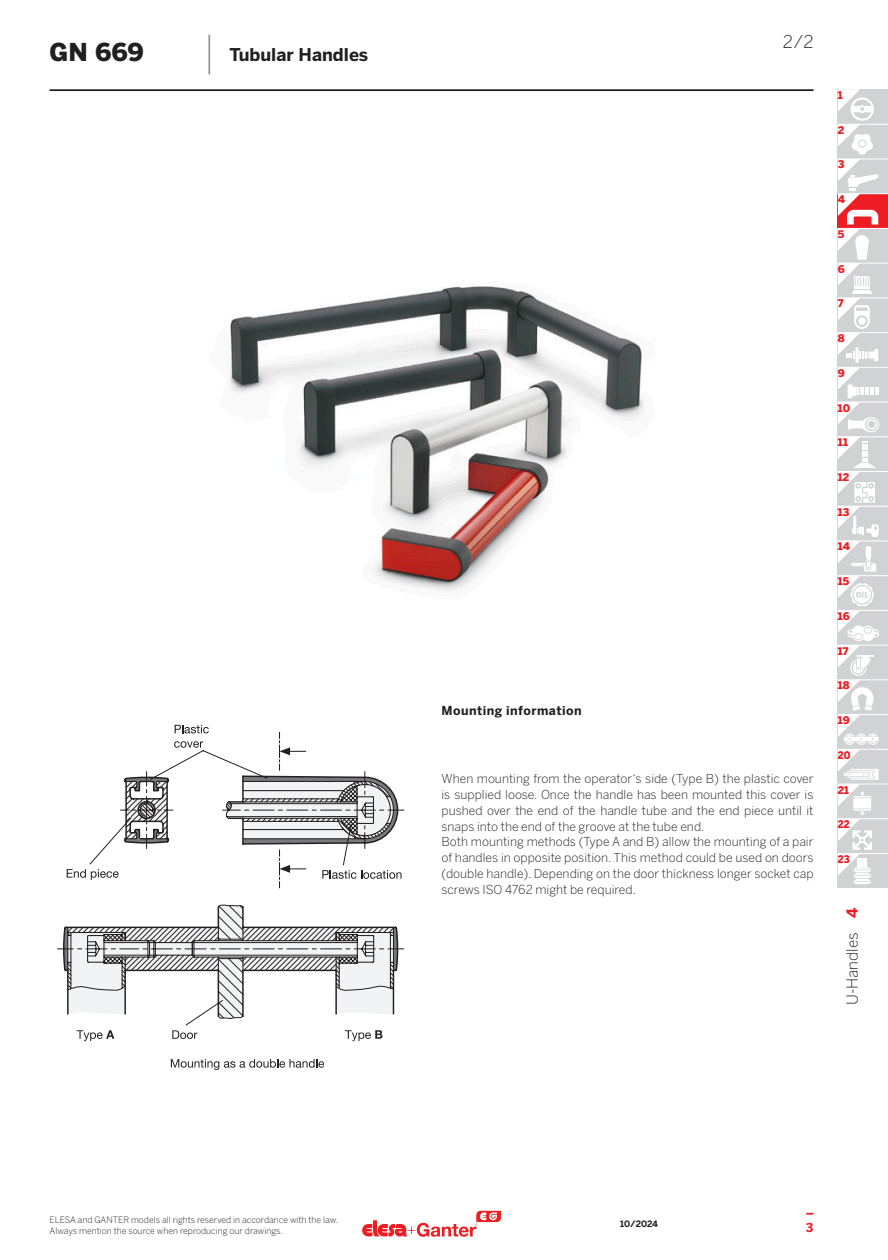
<style>
.page{position:relative;width:888px;height:1260px;background:#fff}
.page>*{position:absolute;margin:0;border:0;box-sizing:border-box;transform-origin:0 0}
._2p{font:900 24.5px "Benton Sans";color:#231f20}
._2p-2{font:700 17.5px "Benton Sans";color:#231f20}
.EG_next_page{font:300 17.5px "Benton Sans";color:#231f20}
.t1{font:300 15.4px "Benton Sans";color:#231f20}
.t2{font:700 15.4px "Benton Sans";color:#ee1d23}
.description{font:300 12.25px/15.8px "Benton Sans";color:#231f20;text-align:justify}
.tab_name{font:700 12.25px "Benton Sans";letter-spacing:.035em;color:#231f20}
.t3{font:700 12.25px "Benton Sans";color:#ee1d23}
.t4{font:900 10.5px "Benton Sans";color:#ee1d23}
.t5{font:900 10.5px "Benton Sans";color:#ee1d23;scale:.9 1}
.t6{font:300 8.75px/10.5px "Benton Sans";color:#231f20}
.t7{font:700 8.75px "Benton Sans";letter-spacing:-.01em;color:#231f20}
</style>
<div class="page">
<svg style="left:806px;top:1213px;width:8px;height:2px"></svg>
<hr style="left:50px;top:89px;width:764px;height:2px;background:#231f20">
<div style="left:838px;top:159px;width:50px;height:35px;background:#d1d2d4"></div>
<div style="left:838px;top:749px;width:50px;height:35px;background:#d1d2d4"></div>
<div style="left:838px;top:715px;width:50px;height:34px;background:#d1d2d4"></div>
<div style="left:838px;top:853px;width:50px;height:35px;background:#d1d2d4"></div>
<div style="left:838px;top:819px;width:50px;height:34px;background:#d1d2d4"></div>
<div style="left:838px;top:784px;width:50px;height:35px;background:#d1d2d4"></div>
<div style="left:838px;top:194px;width:50px;height:34px;background:#ee1d23"></div>
<div style="left:838px;top:124px;width:50px;height:35px;background:#d1d2d4"></div>
<div style="left:838px;top:90px;width:50px;height:34px;background:#d1d2d4"></div>
<hr style="left:838px;top:124px;width:50px;height:1px;background:#fff">
<div style="left:838px;top:228px;width:50px;height:35px;background:#d1d2d4"></div>
<div style="left:838px;top:263px;width:50px;height:35px;background:#d1d2d4"></div>
<div style="left:838px;top:298px;width:50px;height:35px;background:#d1d2d4"></div>
<div style="left:838px;top:333px;width:50px;height:34px;background:#d1d2d4"></div>
<div style="left:838px;top:367px;width:50px;height:35px;background:#d1d2d4"></div>
<div style="left:838px;top:402px;width:50px;height:35px;background:#d1d2d4"></div>
<div style="left:838px;top:437px;width:50px;height:35px;background:#d1d2d4"></div>
<div style="left:838px;top:472px;width:50px;height:34px;background:#d1d2d4"></div>
<div style="left:838px;top:506px;width:50px;height:35px;background:#d1d2d4"></div>
<div style="left:838px;top:541px;width:50px;height:35px;background:#d1d2d4"></div>
<div style="left:838px;top:576px;width:50px;height:34px;background:#d1d2d4"></div>
<div style="left:838px;top:610px;width:50px;height:35px;background:#d1d2d4"></div>
<div style="left:838px;top:645px;width:50px;height:35px;background:#d1d2d4"></div>
<div style="left:838px;top:680px;width:50px;height:35px;background:#d1d2d4"></div>
<hr style="left:838px;top:159px;width:50px;height:1px;background:#fff">
<hr style="left:838px;top:193px;width:50px;height:1px;background:#fff">
<hr style="left:838px;top:228px;width:50px;height:1px;background:#fff">
<hr style="left:838px;top:263px;width:50px;height:1px;background:#fff">
<hr style="left:838px;top:298px;width:50px;height:1px;background:#fff">
<hr style="left:838px;top:332px;width:50px;height:1px;background:#fff">
<hr style="left:838px;top:367px;width:50px;height:1px;background:#fff">
<hr style="left:838px;top:402px;width:50px;height:1px;background:#fff">
<hr style="left:838px;top:436px;width:50px;height:1px;background:#fff">
<hr style="left:838px;top:471px;width:50px;height:1px;background:#fff">
<hr style="left:838px;top:506px;width:50px;height:1px;background:#fff">
<hr style="left:838px;top:541px;width:50px;height:1px;background:#fff">
<hr style="left:838px;top:575px;width:50px;height:1px;background:#fff">
<hr style="left:838px;top:610px;width:50px;height:1px;background:#fff">
<hr style="left:838px;top:645px;width:50px;height:1px;background:#fff">
<hr style="left:838px;top:679px;width:50px;height:1px;background:#fff">
<hr style="left:838px;top:714px;width:50px;height:1px;background:#fff">
<hr style="left:838px;top:749px;width:50px;height:1px;background:#fff">
<hr style="left:838px;top:784px;width:50px;height:1px;background:#fff">
<hr style="left:838px;top:818px;width:50px;height:1px;background:#fff">
<hr style="left:838px;top:853px;width:50px;height:1px;background:#fff">
<svg style="left:838px;top:89px;width:41px;height:795px"></svg>
<svg style="left:362px;top:1211px;width:139px;height:26px"></svg>
<img style="left:174px;top:286px;width:470px;height:445px">
<hr style="left:208px;top:35px;width:2px;height:39px;background:#939598">
<svg style="left:66px;top:775px;width:333px;height:183px"></svg>
<svg style="left:67px;top:781px;width:327px;height:124px"></svg>
<svg style="left:63px;top:905px;width:335px;height:114px"></svg>
<svg style="left:280px;top:865px;width:26px;height:8px"></svg>
<svg style="left:280px;top:747px;width:26px;height:8px"></svg>
<svg style="left:175px;top:725px;width:34px;height:8px"></svg>
<svg style="left:174px;top:741px;width:29px;height:7px"></svg>
<svg style="left:67px;top:869px;width:52px;height:11px"></svg>
<svg style="left:322px;top:870px;width:79px;height:9px"></svg>
<svg style="left:77px;top:1030px;width:37px;height:11px"></svg>
<svg style="left:172px;top:1030px;width:25px;height:9px"></svg>
<svg style="left:171px;top:1059px;width:153px;height:11px"></svg>
<svg style="left:345px;top:1030px;width:37px;height:11px"></svg>
<p class="_2p" style="left:50px;top:34px;width:96px">GN 669</p>
<p class="_2p-2" style="left:229px;top:42px;width:140px">Tubular Handles</p>
<p class="EG_next_page" style="left:783px;top:30px;width:32px">2/2</p>
<p class="tab_name" style="left:441px;top:702px;width:142px">Mounting information</p>
<p class="description" style="left:441px;top:770px;width:374px">When mounting from the operator‘s side (Type B) the plastic cover is supplied loose. Once the handle has been mounted this cover is pushed over the end of the handle tube and the end piece until it snaps into the end of the groove at the tube end.</p>
<p class="description" style="left:441px;top:833px;width:374px">Both mounting methods (Type A and B) allow the mounting of a pair of handles in opposite position. This method could be used on doors (double handle). Depending on the door thickness longer socket cap screws ISO 4762 might be required.</p>
<p class="t4" style="left:838px;top:87px;width:6px">1</p>
<p class="t4" style="left:838px;top:122px;width:8px">2</p>
<p class="t4" style="left:838px;top:157px;width:8px">3</p>
<p class="t4" style="left:838px;top:192px;width:9px">4</p>
<p class="t4" style="left:838px;top:226px;width:8px">5</p>
<p class="t4" style="left:838px;top:261px;width:9px">6</p>
<p class="t4" style="left:838px;top:296px;width:7px">7</p>
<p class="t4" style="left:838px;top:330px;width:8px">8</p>
<p class="t4" style="left:838px;top:365px;width:9px">9</p>
<p class="t4" style="left:838px;top:400px;width:14px">10</p>
<p class="t4" style="left:838px;top:435px;width:12px">11</p>
<p class="t4" style="left:838px;top:469px;width:13px">12</p>
<p class="t4" style="left:838px;top:504px;width:13px">13</p>
<p class="t4" style="left:838px;top:539px;width:14px">14</p>
<p class="t4" style="left:838px;top:574px;width:13px">15</p>
<p class="t4" style="left:838px;top:608px;width:13px">16</p>
<p class="t4" style="left:838px;top:643px;width:12px">17</p>
<p class="t4" style="left:838px;top:678px;width:13px">18</p>
<p class="t4" style="left:838px;top:712px;width:13px">19</p>
<p class="t5" style="left:838px;top:747px;width:16px">20</p>
<p class="t4" style="left:838px;top:782px;width:13px">21</p>
<p class="t5" style="left:838px;top:817px;width:15px">22</p>
<p class="t5" style="left:838px;top:851px;width:15px">23</p>
<p class="t2" style="left:841px;top:918px;width:12px;rotate:-90deg">4</p>
<p class="t1" style="left:841px;top:1005px;width:74px;rotate:-90deg">U-Handles</p>
<p class="t6" style="left:50px;top:1215px;width:290px">ELESA and GANTER models all rights reserved in accordance with the law.<br>Always mention the source when reproducing our drawings.</p>
<p class="t3" style="left:806px;top:1219px;width:9px">3</p>
<p class="t7" style="left:620px;top:1218px;width:40px">10/2024</p>
</div>
